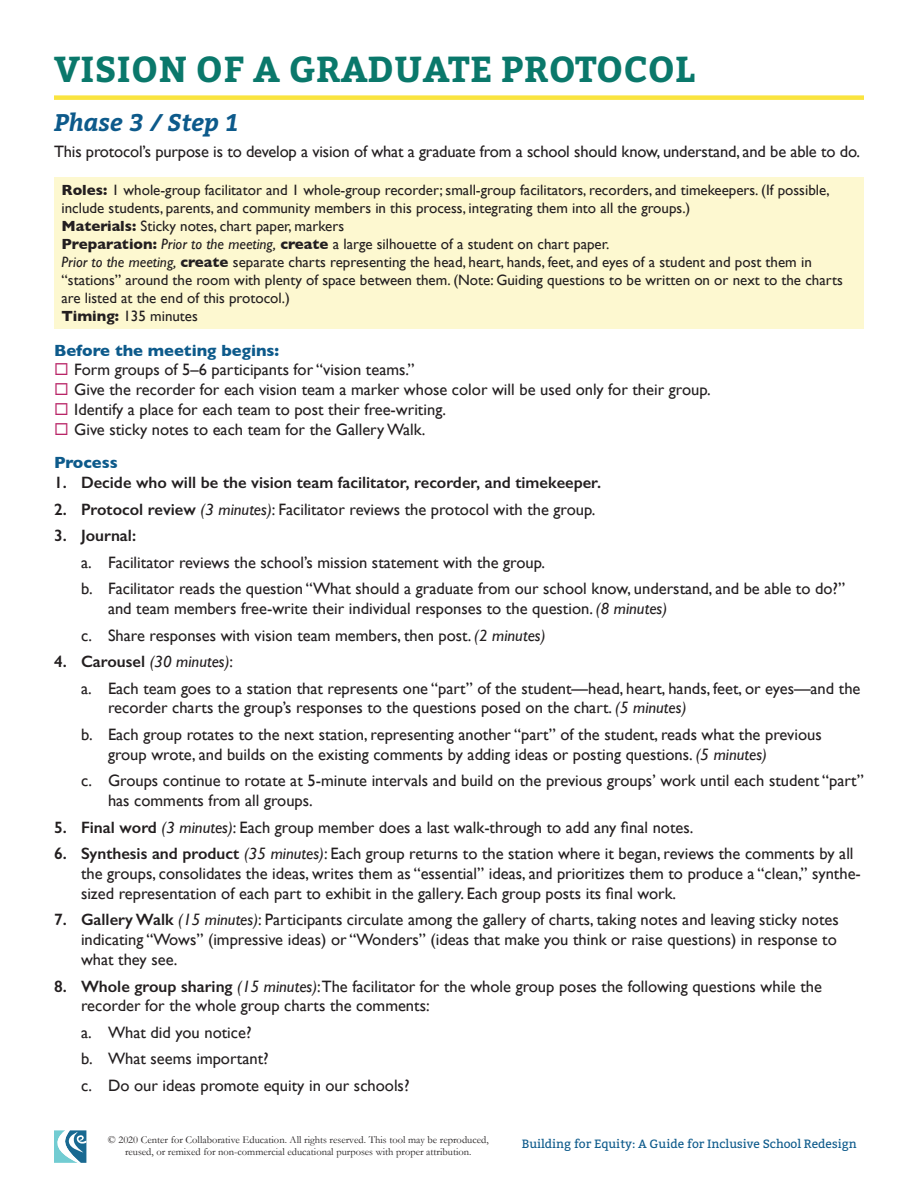
<style>
.page{position:relative;width:918px;height:1188px;background:#fff}
.page>*{position:absolute;margin:0;border:0;box-sizing:border-box;transform-origin:0 0}
.Tool_heading{font:700 36px "Bitter";letter-spacing:.01em;color:#0a786b}
.Tool_Subheading{font:italic 700 24px "Bitter";color:#0d5a8b}
.Tool_Body{font:16.5px/19.8px "Gill Sans";color:#231f20}
.t1{font:600 16.5px "Gill Sans";color:#231f20}
.tool_subsub{font:700 16.5px "Gill Sans";color:#0d5a8b}
.t2{font:italic 16.5px "Gill Sans";color:#231f20}
.text_box_heading{font:15px/18px "Gill Sans";color:#231f20}
.t3{font:14.4px/12.9px "Gill Sans";color:#333534}
.t4{font:12px "Bitter";color:#0d5a8b}
.t5{font:10.5px/12.6px "Garamond";color:#221e1f;text-align:center}
.s1{font-weight:700}
.s2{font-style:italic}
.s3{color:#b92567}
.s4{font-weight:600}
.s5{font-weight:600;font-style:normal}
.s6{font-style:normal}
</style>
<div class="page">
<svg style="left:54px;top:1130px;width:32px;height:33px"></svg>
<div style="left:54px;top:95px;width:810px;height:5px;background:#fae43f"></div>
<div style="left:54px;top:177px;width:810px;height:151px;background:#fdf8d0"></div>
<p class="Tool_heading" style="left:54px;top:41px;width:642px">VISION OF A GRADUATE PROTOCOL</p>
<p class="Tool_Subheading" style="left:54px;top:104px;width:185px">Phase 3 / Step 1</p>
<p class="Tool_Body" style="left:54px;top:142px;width:808px">This protocol’s purpose is to develop a vision of what a graduate from a school should know, understand, and be able to do.</p>
<p class="text_box_heading" style="left:62px;top:181px;width:770px"><span class="s1">Roles:</span> 1 whole-group facilitator and 1 whole-group recorder; small-group facilitators, recorders, and timekeepers. (If possible, include students, parents, and community members in this process, integrating them into all the groups.)</p>
<p class="text_box_heading" style="left:62px;top:217px;width:284px"><span class="s1">Materials:</span> Sticky notes, chart paper, markers</p>
<p class="text_box_heading" style="left:62px;top:235px;width:549px"><span class="s1">Preparation:</span> <span class="s2">Prior to the meeting,</span> <span class="s1">create</span> a large silhouette of a student on chart paper.</p>
<p class="text_box_heading" style="left:62px;top:253px;width:783px"><span class="s2">Prior to the meeting,</span> <span class="s1">create</span> separate charts representing the head, heart, hands, feet, and eyes of a student and post them in “stations” around the room with plenty of space between them. (Note: Guiding questions to be written on or next to the charts are listed at the end of this protocol.)</p>
<p class="text_box_heading" style="left:62px;top:307px;width:138px"><span class="s1">Timing:</span> 135 minutes</p>
<p class="tool_subsub" style="left:54px;top:337px;width:227px">Before the meeting begins:</p>
<p class="Tool_Body" style="left:54px;top:360px;width:362px"><span class="s3">◻</span> Form groups of 5–6 participants for “vision teams.”</p>
<p class="Tool_Body" style="left:54px;top:380px;width:658px"><span class="s3">◻</span> Give the recorder for each vision team a marker whose color will be used only for their group.</p>
<p class="Tool_Body" style="left:54px;top:399px;width:394px"><span class="s3">◻</span> Identify a place for each team to post their free-writing.</p>
<p class="Tool_Body" style="left:54px;top:419px;width:373px"><span class="s3">◻</span> Give sticky notes to each team for the Gallery Walk.</p>
<p class="tool_subsub" style="left:54px;top:449px;width:65px">Process</p>
<p class="t1" style="left:54px;top:472px;width:549px">1. Decide who will be the vision team facilitator, recorder, and timekeeper.</p>
<p class="Tool_Body" style="left:54px;top:499px;width:543px"><span class="s4">2. Protocol review</span> <span class="s2">(3 minutes)</span>: Facilitator reviews the protocol with the group.</p>
<p class="t1" style="left:54px;top:526px;width:84px">3. Journal:</p>
<p class="Tool_Body" style="left:81px;top:552px;width:466px">a. Facilitator reviews the school’s mission statement with the group.</p>
<p class="Tool_Body" style="left:108px;top:579px;width:739px;text-indent:-27px">b. Facilitator reads the question “What should a graduate from our school know, understand, and be able to do?” and team members free-write their individual responses to the question. <span class="s2">(8 minutes)</span></p>
<p class="Tool_Body" style="left:81px;top:625px;width:466px">c. Share responses with vision team members, then post. <span class="s2">(2 minutes)</span></p>
<p class="t2" style="left:54px;top:652px;width:181px"><span class="s5">4. Carousel</span> (30 minutes)<span class="s6">:</span></p>
<p class="Tool_Body" style="left:108px;top:678px;width:754px;text-indent:-27px">a. Each team goes to a station that represents one “part” of the student—head, heart, hands, feet, or eyes—and the recorder charts the group’s responses to the questions posed on the chart. <span class="s2">(5 minutes)</span></p>
<p class="Tool_Body" style="left:108px;top:724px;width:715px;text-indent:-27px">b. Each group rotates to the next station, representing another “part” of the student, reads what the previous group wrote, and builds on the existing comments by adding ideas or posting questions. <span class="s2">(5 minutes)</span></p>
<p class="Tool_Body" style="left:108px;top:771px;width:757px;text-indent:-27px">c. Groups continue to rotate at 5-minute intervals and build on the previous groups’ work until each student “part” has comments from all groups.</p>
<p class="Tool_Body" style="left:54px;top:817px;width:641px"><span class="s4">5. Final word</span> <span class="s2">(3 minutes)</span>: Each group member does a last walk-through to add any final notes.</p>
<p class="Tool_Body" style="left:81px;top:844px;width:781px;text-indent:-27px"><span class="s4">6. Synthesis and product</span> <span class="s2">(35 minutes)</span>: Each group returns to the station where it began, reviews the comments by all the groups, consolidates the ideas, writes them as “essential” ideas, and prioritizes them to produce a “clean,” synthe&shy;sized representation of each part to exhibit in the gallery. Each group posts its final work.</p>
<p class="Tool_Body" style="left:81px;top:910px;width:759px;text-align:justify;text-indent:-27px"><span class="s4">7. Gallery Walk</span> <span class="s2">(15 minutes)</span>: Participants circulate among the gallery of charts, taking notes and leaving sticky notes indicating “Wows” (impressive ideas) or “Wonders” (ideas that make you think or raise questions) in response to what they see.</p>
<p class="Tool_Body" style="left:81px;top:976px;width:743px;text-indent:-27px"><span class="s4">8. Whole group sharing</span> <span class="s2">(15 minutes)</span>:The facilitator for the whole group poses the following questions while the recorder for the whole group charts the comments:</p>
<p class="Tool_Body" style="left:81px;top:1022px;width:172px">a. What did you notice?</p>
<p class="Tool_Body" style="left:81px;top:1049px;width:189px">b. What seems important?</p>
<p class="Tool_Body" style="left:81px;top:1075px;width:330px">c. Do our ideas promote equity in our schools?</p>
<p class="t3" style="left:121px;top:1033px;width:80px">Center for<br>Collaborative<br>Education</p>
<p class="t5" style="left:108px;top:1133px;width:382px">© 2020 Center for Collaborative Education. All rights reserved. This tool may be reproduced, reused, or remixed for non-commercial educational purposes with proper attribution.</p>
<p class="t4" style="left:522px;top:1135px;width:336px">Building for Equity: A Guide for Inclusive School Redesign</p>
</div>
